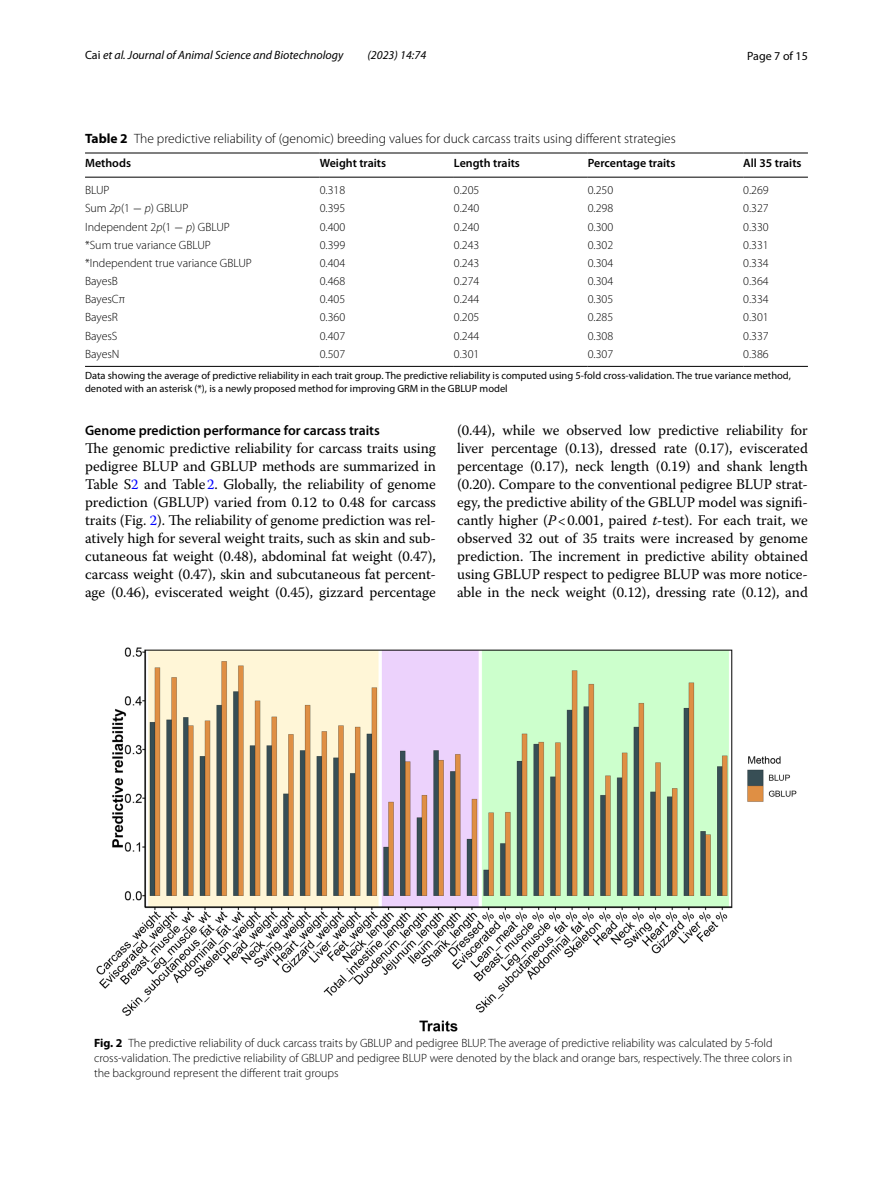
<style>
.page{position:relative;width:893px;height:1187px;background:#fff}
.page>*{position:absolute;margin:0;border:0;box-sizing:border-box;transform-origin:0 0}
.t1{font:14.7px/18px "Warnock Pro";letter-spacing:-.005em;color:#000;text-align:justify}
.t2{font:600 13.8px "Myriad Pro";color:#000}
.t3{font:300 13.5px "Myriad Pro";color:#000}
.t4{font:300 12px/15px "Myriad Pro";color:#000}
.t5{font:600 12px "Myriad Pro";color:#000}
.t6{font:italic 12px "Myriad Pro";color:#000}
.t7{font:12px "Myriad Pro";color:#000}
.t8{font:10.5px/12.8px "Myriad Pro";color:#000}
.s1{font-style:normal}
.s2{font-weight:700}
.s3{font-family:"Myriad Pro Light It 2";font-weight:400}
.s4{font-family:"MTSY";font-weight:400}
.s5{color:#00f}
.s6{font-family:"Warnock Pro It 5"}
</style>
<div class="page">
<img style="left:96px;top:647px;width:701px;height:384px">
<hr style="left:85px;top:153px;width:235px;height:1px;background:#000">
<hr style="left:85px;top:177px;width:235px;height:1px;background:#000">
<hr style="left:320px;top:153px;width:134px;height:1px;background:#000">
<hr style="left:320px;top:177px;width:134px;height:1px;background:#000">
<hr style="left:454px;top:153px;width:134px;height:1px;background:#000">
<hr style="left:454px;top:177px;width:134px;height:1px;background:#000">
<hr style="left:588px;top:153px;width:155px;height:1px;background:#000">
<hr style="left:588px;top:177px;width:155px;height:1px;background:#000">
<hr style="left:743px;top:153px;width:65px;height:1px;background:#000">
<hr style="left:743px;top:177px;width:65px;height:1px;background:#000">
<hr style="left:85px;top:366px;width:235px;height:1px;background:#000">
<hr style="left:320px;top:366px;width:134px;height:1px;background:#000">
<hr style="left:454px;top:366px;width:134px;height:1px;background:#000">
<hr style="left:588px;top:366px;width:155px;height:1px;background:#000">
<hr style="left:743px;top:366px;width:65px;height:1px;background:#000">
<p class="t6" style="left:85px;top:48px;width:260px"><span class="s1">Cai</span> et al. Journal of Animal Science and Biotechnology</p>
<p class="t6" style="left:367px;top:48px;width:60px">(2023) 14:74</p>
<p class="t7" style="left:747px;top:48px;width:62px">Page 7 of 15</p>
<p class="t3" style="left:85px;top:131px;width:592px"><span class="s2">Table 2</span> The predictive reliability of (genomic) breeding values for duck carcass traits using different strategies</p>
<p class="t5" style="left:85px;top:156px;width:47px">Methods</p>
<p class="t5" style="left:320px;top:156px;width:68px">Weight traits</p>
<p class="t5" style="left:454px;top:156px;width:68px">Length traits</p>
<p class="t5" style="left:588px;top:156px;width:89px">Percentage traits</p>
<p class="t5" style="left:743px;top:156px;width:60px">All 35 traits</p>
<p class="t4" style="left:85px;top:183px;width:26px">BLUP</p>
<p class="t4" style="left:320px;top:183px;width:27px">0.318</p>
<p class="t4" style="left:454px;top:183px;width:27px">0.205</p>
<p class="t4" style="left:588px;top:183px;width:27px">0.250</p>
<p class="t4" style="left:743px;top:183px;width:27px">0.269</p>
<p class="t4" style="left:85px;top:201px;width:105px">Sum <span class="s3">2p</span>(1 <span class="s4">−</span> <span class="s3">p</span>) GBLUP</p>
<p class="t4" style="left:320px;top:201px;width:27px">0.395</p>
<p class="t4" style="left:454px;top:201px;width:27px">0.240</p>
<p class="t4" style="left:588px;top:201px;width:27px">0.298</p>
<p class="t4" style="left:743px;top:201px;width:27px">0.327</p>
<p class="t4" style="left:85px;top:219px;width:146px">Independent 2<span class="s3">p</span>(1 <span class="s4">−</span> <span class="s3">p</span>) GBLUP</p>
<p class="t4" style="left:320px;top:219px;width:27px">0.400</p>
<p class="t4" style="left:454px;top:219px;width:27px">0.240</p>
<p class="t4" style="left:588px;top:219px;width:27px">0.300</p>
<p class="t4" style="left:743px;top:219px;width:27px">0.330</p>
<p class="t4" style="left:85px;top:237px;width:127px">*Sum true variance GBLUP</p>
<p class="t4" style="left:320px;top:237px;width:27px">0.399</p>
<p class="t4" style="left:454px;top:237px;width:27px">0.243</p>
<p class="t4" style="left:588px;top:237px;width:27px">0.302</p>
<p class="t4" style="left:743px;top:237px;width:27px">0.331</p>
<p class="t4" style="left:85px;top:255px;width:168px">*Independent true variance GBLUP</p>
<p class="t4" style="left:320px;top:255px;width:27px">0.404</p>
<p class="t4" style="left:454px;top:255px;width:27px">0.243</p>
<p class="t4" style="left:588px;top:255px;width:27px">0.304</p>
<p class="t4" style="left:743px;top:255px;width:27px">0.334</p>
<p class="t4" style="left:85px;top:274px;width:34px">BayesB</p>
<p class="t4" style="left:320px;top:274px;width:27px">0.468</p>
<p class="t4" style="left:454px;top:274px;width:27px">0.274</p>
<p class="t4" style="left:588px;top:274px;width:27px">0.304</p>
<p class="t4" style="left:743px;top:274px;width:27px">0.364</p>
<p class="t4" style="left:85px;top:292px;width:42px">BayesCπ</p>
<p class="t4" style="left:320px;top:292px;width:27px">0.405</p>
<p class="t4" style="left:454px;top:292px;width:27px">0.244</p>
<p class="t4" style="left:588px;top:292px;width:27px">0.305</p>
<p class="t4" style="left:743px;top:292px;width:27px">0.334</p>
<p class="t4" style="left:85px;top:310px;width:34px">BayesR</p>
<p class="t4" style="left:320px;top:310px;width:27px">0.360</p>
<p class="t4" style="left:454px;top:310px;width:27px">0.205</p>
<p class="t4" style="left:588px;top:310px;width:27px">0.285</p>
<p class="t4" style="left:743px;top:310px;width:27px">0.301</p>
<p class="t4" style="left:85px;top:328px;width:34px">BayesS</p>
<p class="t4" style="left:320px;top:328px;width:27px">0.407</p>
<p class="t4" style="left:454px;top:328px;width:27px">0.244</p>
<p class="t4" style="left:588px;top:328px;width:27px">0.308</p>
<p class="t4" style="left:743px;top:328px;width:27px">0.337</p>
<p class="t4" style="left:85px;top:346px;width:36px">BayesN</p>
<p class="t4" style="left:320px;top:346px;width:27px">0.507</p>
<p class="t4" style="left:454px;top:346px;width:27px">0.301</p>
<p class="t4" style="left:588px;top:346px;width:27px">0.307</p>
<p class="t4" style="left:743px;top:346px;width:27px">0.386</p>
<p class="t8" style="left:85px;top:369px;width:707px">Data showing the average of predictive reliability in each trait group. The predictive reliability is computed using 5-fold cross-validation. The true variance method, denoted with an asterisk (*), is a newly proposed method for improving GRM in the GBLUP model</p>
<p class="t2" style="left:85px;top:421px;width:296px">Genome prediction performance for carcass traits</p>
<p class="t1" style="left:85px;top:438px;width:352px">The genomic predictive reliability for carcass traits using pedigree BLUP and GBLUP methods are summarized in Table S<span class="s5">2</span> and Table<span class="s5">2</span>. Globally, the reliability of genome prediction (GBLUP) varied from 0.12 to 0.48 for carcass traits (Fig. <span class="s5">2</span>). The reliability of genome prediction was rel&shy;atively high for several weight traits, such as skin and sub&shy;cutaneous fat weight (0.48), abdominal fat weight (0.47), carcass weight (0.47), skin and subcutaneous fat percent&shy;age (0.46), eviscerated weight (0.45), gizzard percentage</p>
<p class="t1" style="left:457px;top:421px;width:352px">(0.44), while we observed low predictive reliability for liver percentage (0.13), dressed rate (0.17), eviscerated percentage (0.17), neck length (0.19) and shank length (0.20). Compare to the conventional pedigree BLUP strat&shy;egy, the predictive ability of the GBLUP model was signifi&shy;cantly higher (<span class="s6">P</span>&lt;0.001, paired <span class="s6">t</span>-test). For each trait, we observed 32 out of 35 traits were increased by genome prediction. The increment in predictive ability obtained using GBLUP respect to pedigree BLUP was more notice&shy;able in the neck weight (0.12), dressing rate (0.12), and</p>
<p class="t4" style="left:94px;top:1035px;width:700px"><span class="s2">Fig. 2</span> The predictive reliability of duck carcass traits by GBLUP and pedigree BLUP. The average of predictive reliability was calculated by 5-fold cross-validation. The predictive reliability of GBLUP and pedigree BLUP were denoted by the black and orange bars, respectively. The three colors in the background represent the different trait groups</p>
</div>
